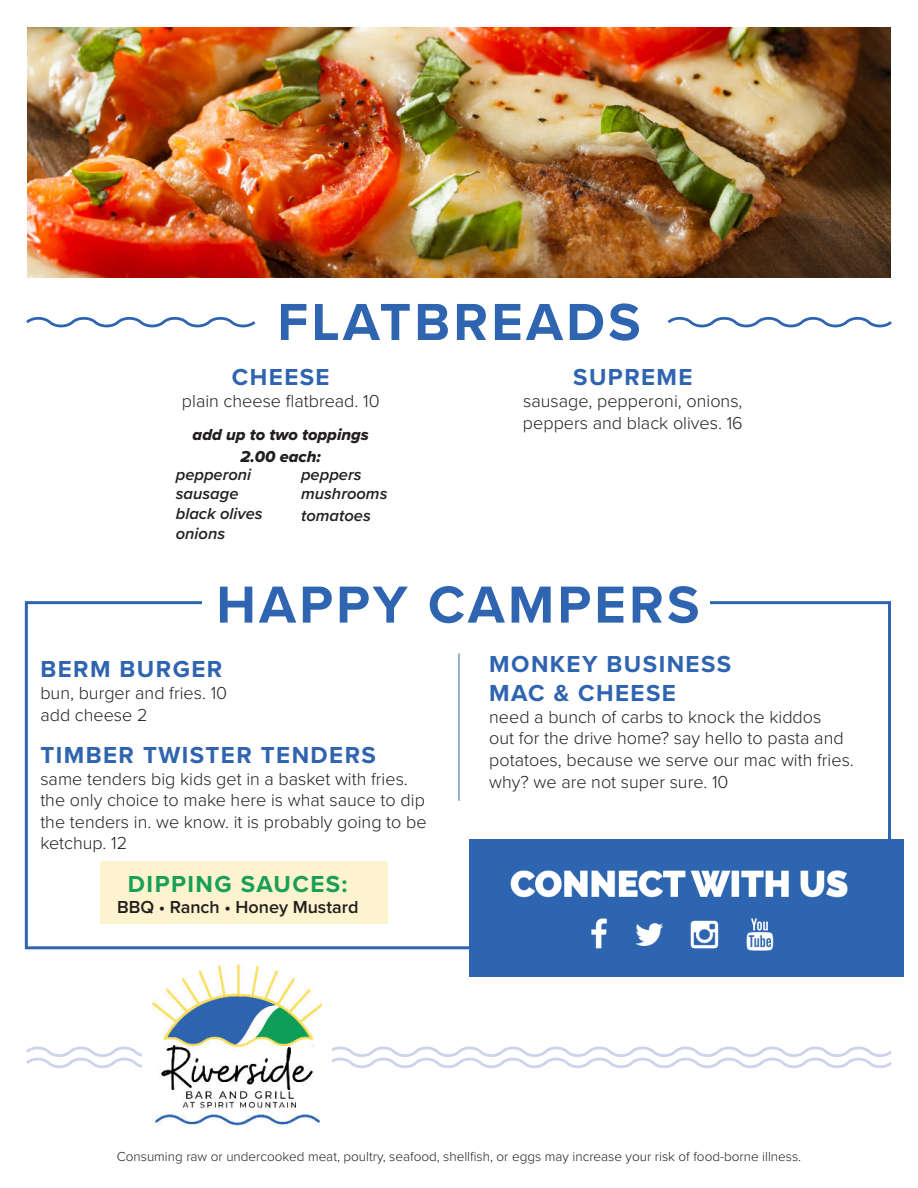
<style>
.page{position:relative;width:918px;height:1188px;background:#fff}
.page>*{position:absolute;margin:0;border:0;box-sizing:border-box;transform-origin:0 0}
.t1{font:700 54px "Proxima Nova";letter-spacing:.06em;color:#2f64b0}
.t2{font:700 24px/28.8px "Proxima Nova";letter-spacing:.06em;color:#2f64b0}
.t3{font:700 24px "Proxima Nova";letter-spacing:.06em;color:#199f57}
.t4{font:300 18px/21.6px "Proxima Nova";color:#231f20}
.t5{font:600 18px "Proxima Nova";color:#231f20}
.t6{font:italic 600 16.5px/19.8px "Proxima Nova";color:#231f20}
.t7{font:16.5px/21.6px "Proxima Nova Extrabld It";color:#231f20;text-align:center}
.t8{font:300 13.5px "Proxima Nova";color:#231f20}
</style>
<div class="page">
<svg style="left:26px;top:317px;width:230px;height:11px"></svg>
<svg style="left:667px;top:317px;width:225px;height:11px"></svg>
<img style="left:28px;top:27px;width:862px;height:250px">
<div style="left:100px;top:861px;width:288px;height:62px;background:#fdf3ce"></div>
<hr style="left:459px;top:653px;width:1px;height:148px;background:#2f64b0">
<img style="left:470px;top:839px;width:434px;height:138px">
<svg style="left:26px;top:1046px;width:866px;height:22px"></svg>
<div style="left:142px;top:964px;width:190px;height:168px;background:#fff"></div>
<img style="left:152px;top:964px;width:170px;height:162px">
<h1 class="t1" style="left:277px;top:293px;width:365px">FLATBREADS</h1>
<h2 class="t2" style="left:232px;top:362px;width:99px">CHEESE</h2>
<p class="t4" style="left:182px;top:391px;width:199px">plain cheese flatbread. 10</p>
<p class="t7" style="left:193px;top:425px;width:178px">add up to two toppings<br>2.00 each:</p>
<p class="t6" style="left:176px;top:465px;width:88px">pepperoni sausage black olives onions</p>
<p class="t6" style="left:301px;top:465px;width:88px">peppers mushrooms</p>
<p class="t6" style="left:301px;top:507px;width:71px">tomatoes</p>
<h2 class="t2" style="left:573px;top:362px;width:121px">SUPREME</h2>
<p class="t4" style="left:523px;top:391px;width:221px">sausage, pepperoni, onions, peppers and black olives. 16</p>
<h1 class="t1" style="left:216px;top:576px;width:485px">HAPPY CAMPERS</h1>
<h2 class="t2" style="left:489px;top:649px;width:244px">MONKEY BUSINESS<br>MAC &amp; CHEESE</h2>
<p class="t4" style="left:489px;top:707px;width:366px">need a bunch of carbs to knock the kiddos<br>out for the drive home? say hello to pasta and potatoes, because we serve our mac with fries. why? we are not super sure. 10</p>
<h2 class="t2" style="left:40px;top:654px;width:183px">BERM BURGER</h2>
<p class="t4" style="left:40px;top:683px;width:188px">bun, burger and fries. 10 add cheese 2</p>
<h2 class="t2" style="left:40px;top:739px;width:337px">TIMBER TWISTER TENDERS</h2>
<p class="t4" style="left:40px;top:769px;width:388px">same tenders big kids get in a basket with fries. the only choice to make here is what sauce to dip the tenders in. we know. it is probably going to be ketchup. 12</p>
<h2 class="t3" style="left:128px;top:871px;width:221px">DIPPING SAUCES:</h2>
<p class="t5" style="left:117px;top:900px;width:243px">BBQ • Ranch • Honey Mustard</p>
<p class="t8" style="left:117px;top:1151px;width:686px">Consuming raw or undercooked meat, poultry, seafood, shellfish, or eggs may increase your risk of food-borne illness.</p>
</div>
